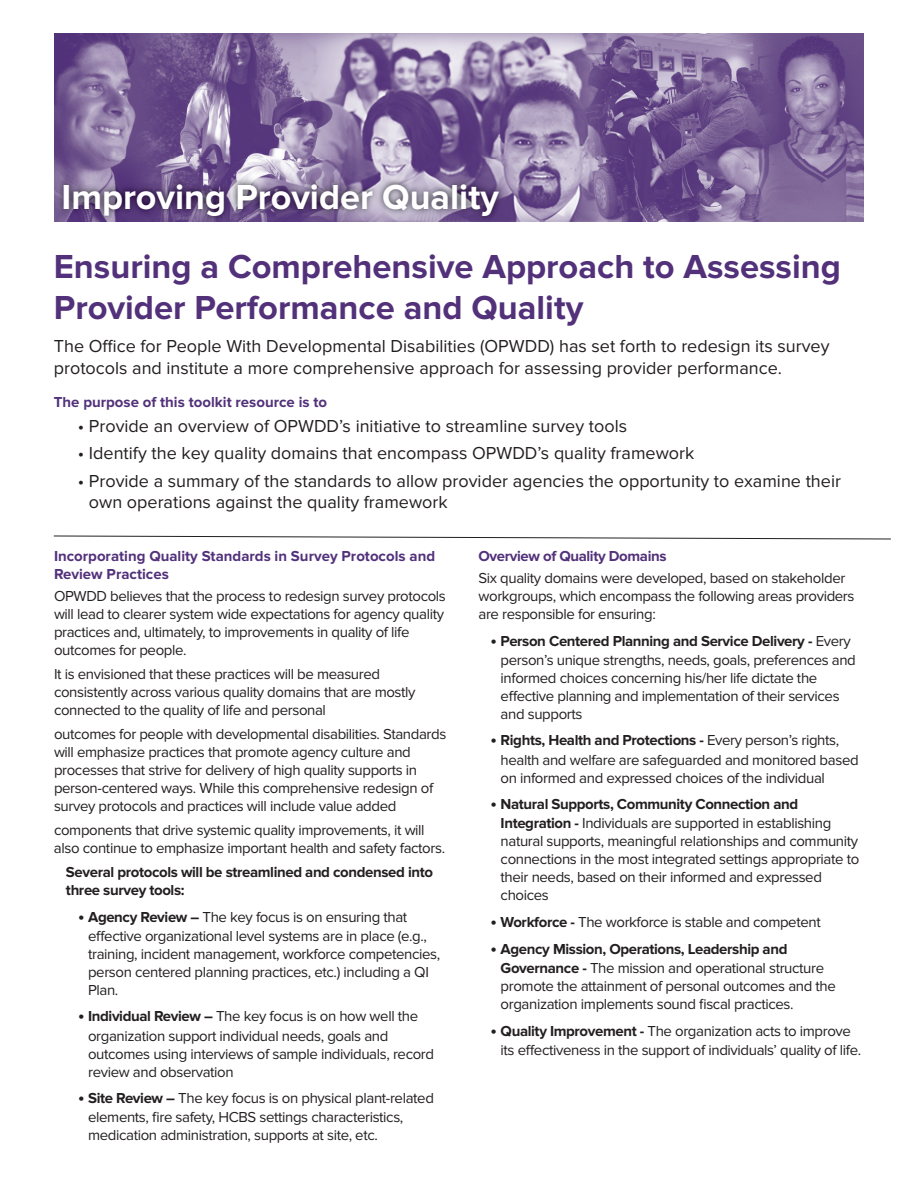
<style>
.page{position:relative;width:918px;height:1188px;background:#fff}
.page>*{position:absolute;margin:0;border:0;box-sizing:border-box;transform-origin:0 0}
.t1{font:700 36px "Proxima Nova";color:#fff}
.t2{font:700 34.5px/41.4px "Proxima Nova";color:#52317a}
.t3{font:18px/21.6px "Proxima Nova";color:#231f20}
.t4{font:15px/18.3px "Proxima Nova";letter-spacing:-.025em;color:#231f20}
.t5{font:700 15px/18px "Proxima Nova";color:#52317a}
.t6{font:700 15px/18px "Proxima Nova";letter-spacing:-.025em;color:#231f20}
.t7{font:700 15px "Proxima Nova";letter-spacing:-.025em;color:#52317a}
.s1{font-weight:700;font-size:18px}
.s2{font-weight:700}
</style>
<div class="page">
<img style="left:54px;top:34px;width:810px;height:126px">
<svg style="left:54px;top:536px;width:837px;height:3px"></svg>
<img style="left:54px;top:221px;width:810px;height:1px">
<img style="left:54px;top:160px;width:810px;height:61px">
<h1 class="t1" style="left:62px;top:185px;width:439px">Improving Provider Quality</h1>
<h2 class="t2" style="left:54px;top:249px;width:789px">Ensuring a Comprehensive Approach to Assessing<br>Provider Performance and Quality</h2>
<p class="t3" style="left:54px;top:337px;width:777px">The Office for People With Developmental Disabilities (OPWDD) has set forth to redesign its survey protocols and institute a more comprehensive approach for assessing provider performance.</p>
<p class="t5" style="left:54px;top:394px;width:275px">The purpose of this toolkit resource is to</p>
<p class="t3" style="left:78px;top:416px;width:551px">• Provide an overview of OPWDD’s initiative to streamline survey tools</p>
<p class="t3" style="left:78px;top:444px;width:618px">• Identify the key quality domains that encompass OPWDD’s quality framework</p>
<p class="t3" style="left:89px;top:472px;width:754px;text-indent:-11px">• Provide a summary of the standards to allow provider agencies the opportunity to examine their own operations against the quality framework</p>
<p class="t5" style="left:54px;top:548px;width:383px">Incorporating Quality Standards in Survey Protocols and<br>Review Practices</p>
<p class="t4" style="left:54px;top:589px;width:393px">OPWDD believes that the process to redesign survey protocols will lead to clearer system wide expectations for agency quality practices and, ultimately, to improvements in quality of life outcomes for people.</p>
<p class="t4" style="left:54px;top:667px;width:363px">It is envisioned that these practices will be measured consistently across various quality domains that are mostly connected to the quality of life and personal</p>
<p class="t4" style="left:54px;top:727px;width:394px">outcomes for people with developmental disabilities. Standards will emphasize practices that promote agency culture and processes that strive for delivery of high quality supports in person-centered ways. While this comprehensive redesign of survey protocols and practices will include value added</p>
<p class="t4" style="left:54px;top:823px;width:393px">components that drive systemic quality improvements, it will also continue to emphasize important health and safety factors.</p>
<p class="t6" style="left:66px;top:865px;width:369px">Several protocols will be streamlined and condensed into three survey tools:</p>
<p class="t4" style="left:88px;top:909px;width:354px;text-indent:-10px"><span class="s1">•</span> <span class="s2">Agency Review –</span> The key focus is on ensuring that effective organizational level systems are in place (e.g., training, incident management, workforce competencies, person centered planning practices, etc.) including a QI Plan.</p>
<p class="t4" style="left:88px;top:1008px;width:348px;text-indent:-10px"><span class="s1">•</span> <span class="s2">Individual Review –</span> The key focus is on how well the organization support individual needs, goals and outcomes using interviews of sample individuals, record review and observation</p>
<p class="t4" style="left:88px;top:1090px;width:347px;text-indent:-10px"><span class="s1">•</span> <span class="s2">Site Review –</span> The key focus is on physical plant-related elements, fire safety, HCBS settings characteristics, medication administration, supports at site, etc.</p>
<p class="t7" style="left:478px;top:551px;width:190px">Overview of Quality Domains</p>
<p class="t4" style="left:478px;top:571px;width:378px">Six quality domains were developed, based on stakeholder workgroups, which encompass the following areas providers are responsible for ensuring:</p>
<p class="t4" style="left:501px;top:633px;width:357px;text-indent:-10px"><span class="s1">•</span> <span class="s2">Person Centered Planning and Service Delivery -</span> Every person’s unique strengths, needs, goals, preferences and informed choices concerning his/her life dictate the effective planning and implementation of their services and supports</p>
<p class="t4" style="left:501px;top:732px;width:360px;text-indent:-10px"><span class="s1">•</span> <span class="s2">Rights, Health and Protections -</span> Every person’s rights, health and welfare are safeguarded and monitored based on informed and expressed choices of the individual</p>
<p class="t4" style="left:501px;top:796px;width:360px;text-indent:-10px"><span class="s1">•</span> <span class="s2">Natural Supports, Community Connection and Integration -</span> Individuals are supported in establishing natural supports, meaningful relationships and community connections in the most integrated settings appropriate to their needs, based on their informed and expressed choices</p>
<p class="t4" style="left:490px;top:914px;width:332px"><span class="s1">•</span> <span class="s2">Workforce -</span> The workforce is stable and competent</p>
<p class="t4" style="left:501px;top:941px;width:337px;text-indent:-10px"><span class="s1">•</span> <span class="s2">Agency Mission, Operations, Leadership and Governance -</span> The mission and operational structure promote the attainment of personal outcomes and the organization implements sound fiscal practices.</p>
<p class="t4" style="left:501px;top:1022px;width:362px;line-height:19.2px;text-indent:-10px"><span class="s1">•</span> <span class="s2">Quality Improvement -</span> The organization acts to improve its effectiveness in the support of individuals’ quality of life.</p>
</div>
